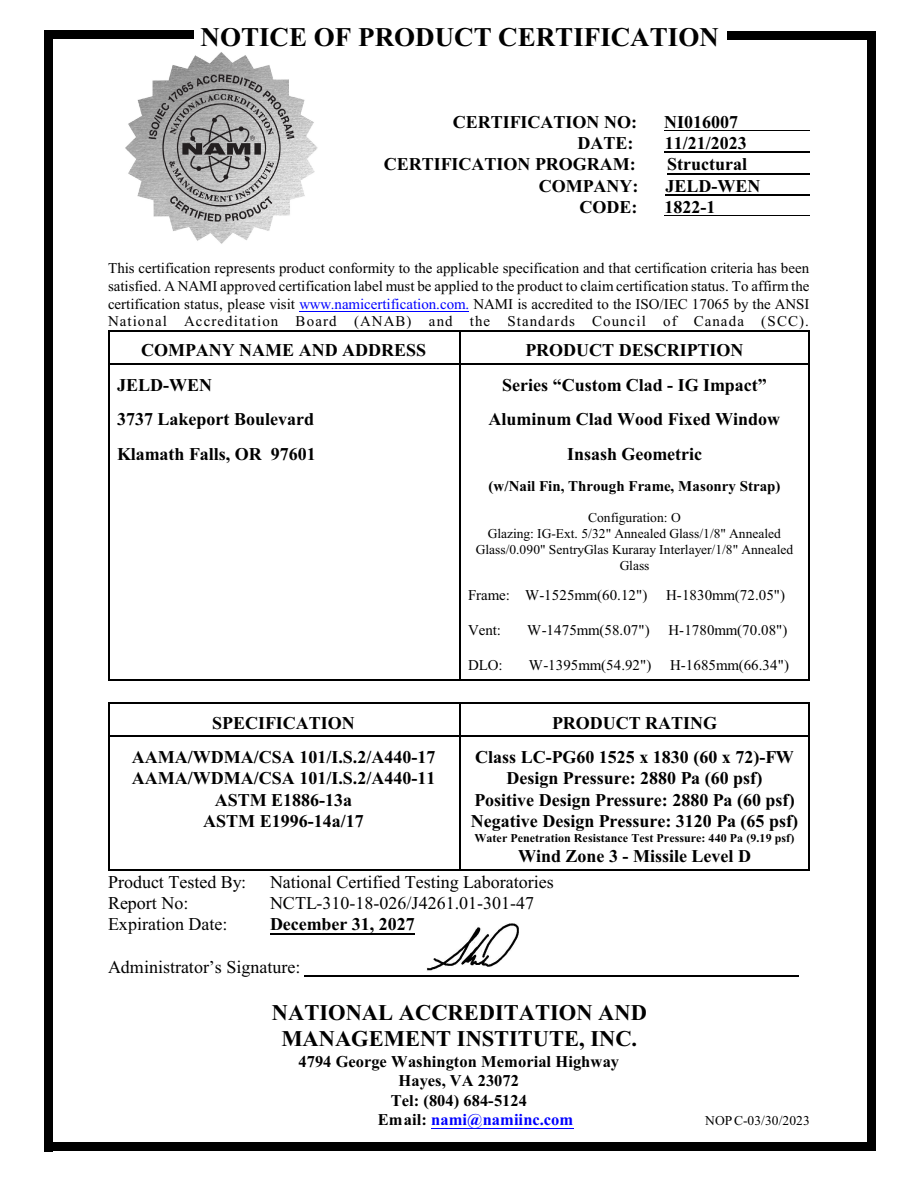
<style>
.page{position:relative;width:918px;height:1188px;background:#fff}
.page>*{position:absolute;margin:0;border:0;box-sizing:border-box;transform-origin:0 0}
.t1{font:700 27px "Times New Roman";color:#000}
.t2{font:700 22.5px/26.2px "Times New Roman";color:#000;text-align:center}
.t3{font:700 18px/21.3px "Times New Roman";color:#000;text-align:center}
.t4{font:18px "Times New Roman";color:#000}
.t5{font:700 16.5px "Times New Roman";color:#000}
.t6{font:700 16.5px "Times New Roman";color:#00f}
.t7{font:15px/17.7px "Times New Roman";letter-spacing:.01em;color:#000;text-align:justify}
.t8{font:700 15px "Times New Roman";color:#000}
.t9{font:13.5px/15.9px "Times New Roman";color:#000;text-align:center}
.t10{font:700 12px "Times New Roman";letter-spacing:.005em;color:#000}
.s1{color:#00f}
.s2{color:#000}
</style>
<div class="page">
<hr style="left:108px;top:330px;width:351px;height:1px;background:#000">
<hr style="left:108px;top:331px;width:1px;height:33px;background:#000">
<hr style="left:108px;top:363px;width:351px;height:1px;background:#000">
<hr style="left:809px;top:330px;width:1px;height:34px;background:#000">
<hr style="left:459px;top:330px;width:351px;height:1px;background:#000">
<hr style="left:459px;top:331px;width:1px;height:33px;background:#000">
<hr style="left:459px;top:363px;width:349px;height:1px;background:#000">
<hr style="left:108px;top:364px;width:1px;height:35px;background:#000">
<hr style="left:809px;top:364px;width:1px;height:35px;background:#000">
<hr style="left:459px;top:364px;width:1px;height:35px;background:#000">
<hr style="left:108px;top:399px;width:1px;height:34px;background:#000">
<hr style="left:809px;top:399px;width:1px;height:34px;background:#000">
<hr style="left:459px;top:399px;width:1px;height:34px;background:#000">
<hr style="left:108px;top:434px;width:1px;height:34px;background:#000">
<hr style="left:809px;top:434px;width:1px;height:34px;background:#000">
<hr style="left:459px;top:434px;width:1px;height:34px;background:#000">
<hr style="left:108px;top:468px;width:1px;height:33px;background:#000">
<hr style="left:809px;top:468px;width:1px;height:33px;background:#000">
<hr style="left:459px;top:468px;width:1px;height:33px;background:#000">
<hr style="left:108px;top:501px;width:1px;height:76px;background:#000">
<hr style="left:809px;top:501px;width:1px;height:76px;background:#000">
<hr style="left:459px;top:501px;width:1px;height:76px;background:#000">
<hr style="left:108px;top:578px;width:1px;height:34px;background:#000">
<hr style="left:809px;top:578px;width:1px;height:34px;background:#000">
<hr style="left:459px;top:578px;width:1px;height:34px;background:#000">
<hr style="left:108px;top:612px;width:1px;height:35px;background:#000">
<hr style="left:809px;top:612px;width:1px;height:35px;background:#000">
<hr style="left:459px;top:612px;width:1px;height:35px;background:#000">
<hr style="left:108px;top:680px;width:351px;height:1px;background:#000">
<hr style="left:108px;top:647px;width:1px;height:33px;background:#000">
<hr style="left:809px;top:647px;width:1px;height:34px;background:#000">
<hr style="left:459px;top:680px;width:351px;height:1px;background:#000">
<hr style="left:459px;top:647px;width:1px;height:33px;background:#000">
<hr style="left:108px;top:703px;width:351px;height:1px;background:#000">
<hr style="left:108px;top:704px;width:1px;height:33px;background:#000">
<hr style="left:108px;top:736px;width:351px;height:1px;background:#000">
<hr style="left:809px;top:703px;width:1px;height:34px;background:#000">
<hr style="left:459px;top:703px;width:351px;height:1px;background:#000">
<hr style="left:459px;top:704px;width:1px;height:33px;background:#000">
<hr style="left:459px;top:736px;width:349px;height:1px;background:#000">
<hr style="left:108px;top:869px;width:351px;height:2px;background:#000">
<hr style="left:108px;top:737px;width:1px;height:132px;background:#000">
<hr style="left:809px;top:737px;width:1px;height:134px;background:#000">
<hr style="left:459px;top:869px;width:351px;height:2px;background:#000">
<hr style="left:459px;top:737px;width:1px;height:132px;background:#000">
<img style="left:125px;top:52px;width:193px;height:192px">
<hr style="left:664px;top:130px;width:146px;height:1px;background:#000">
<hr style="left:665px;top:152px;width:145px;height:1px;background:#000">
<hr style="left:667px;top:173px;width:143px;height:1px;background:#000">
<hr style="left:665px;top:194px;width:145px;height:1px;background:#000">
<hr style="left:665px;top:215px;width:145px;height:1px;background:#000">
<hr style="left:300px;top:311px;width:169px;height:1px;background:#00f">
<hr style="left:270px;top:933px;width:145px;height:1px;background:#000">
<hr style="left:431px;top:1128px;width:143px;height:1px;background:#00f">
<div style="left:867px;top:32px;width:8px;height:1119px;background:#000"></div>
<div style="left:728px;top:32px;width:147px;height:8px;background:#000"></div>
<div style="left:44px;top:31px;width:9px;height:1120px;background:#000"></div>
<div style="left:44px;top:30px;width:150px;height:9px;background:#000"></div>
<hr style="left:304px;top:975px;width:495px;height:1px;background:#000">
<div style="left:44px;top:1142px;width:831px;height:9px;background:#000"></div>
<img style="left:427px;top:923px;width:92px;height:48px">
<h1 class="t1" style="left:201px;top:28px;width:520px">NOTICE OF PRODUCT CERTIFICATION</h1>
<p class="t3" style="left:453px;top:113px;width:186px">CERTIFICATION NO:</p>
<p class="t3" style="left:664px;top:113px;width:75px">NI016007</p>
<p class="t3" style="left:577px;top:134px;width:57px">DATE:</p>
<p class="t3" style="left:665px;top:134px;width:84px">11/21/2023</p>
<p class="t3" style="left:384px;top:155px;width:254px">CERTIFICATION PROGRAM:</p>
<p class="t3" style="left:667px;top:155px;width:81px">Structural</p>
<p class="t3" style="left:539px;top:177px;width:101px">COMPANY:</p>
<p class="t3" style="left:666px;top:177px;width:97px">JELD-WEN</p>
<p class="t3" style="left:580px;top:198px;width:59px">CODE:</p>
<p class="t3" style="left:665px;top:198px;width:52px">1822-1</p>
<p class="t7" style="left:108px;top:261px;width:703px">This certification represents product conformity to the applicable specification and that certification criteria has been satisfied. A NAMI approved certification label must be applied to the product to claim certification status. To affirm the certification status, please visit <span class="s1">www.namicertification.com.</span> NAMI is accredited to the ISO/IEC 17065 by the ANSI National Accreditation Board (ANAB) and the Standards Council of Canada (SCC).</p>
<p class="t3" style="left:141px;top:341px;width:287px">COMPANY NAME AND ADDRESS</p>
<p class="t3" style="left:525px;top:341px;width:220px">PRODUCT DESCRIPTION</p>
<p class="t3" style="left:117px;top:376px;width:97px">JELD-WEN</p>
<p class="t3" style="left:502px;top:376px;width:266px">Series “Custom Clad - IG Impact”</p>
<p class="t3" style="left:117px;top:410px;width:199px">3737 Lakeport Boulevard</p>
<p class="t3" style="left:489px;top:410px;width:293px">Aluminum Clad Wood Fixed Window</p>
<p class="t3" style="left:117px;top:445px;width:200px">Klamath Falls, OR 97601</p>
<p class="t3" style="left:567px;top:445px;width:137px">Insash Geometric</p>
<p class="t8" style="left:489px;top:481px;width:294px">(w/Nail Fin, Through Frame, Masonry Strap)</p>
<p class="t9" style="left:476px;top:511px;width:319px">Configuration: O<br>Glazing: IG-Ext. 5/32" Annealed Glass/1/8" Annealed Glass/0.090" SentryGlas Kuraray Interlayer/1/8" Annealed Glass</p>
<p class="t7" style="left:468px;top:588px;width:181px">Frame: W-1525mm(60.12")</p>
<p class="t7" style="left:666px;top:588px;width:121px">H-1830mm(72.05")</p>
<p class="t7" style="left:468px;top:623px;width:35px">Vent:</p>
<p class="t7" style="left:527px;top:623px;width:124px">W-1475mm(58.07")</p>
<p class="t7" style="left:669px;top:623px;width:121px">H-1780mm(70.08")</p>
<p class="t7" style="left:468px;top:657px;width:36px">DLO:</p>
<p class="t7" style="left:529px;top:657px;width:124px">W-1395mm(54.92")</p>
<p class="t7" style="left:670px;top:657px;width:120px">H-1685mm(66.34")</p>
<p class="t3" style="left:212px;top:714px;width:144px">SPECIFICATION</p>
<p class="t3" style="left:552px;top:714px;width:167px">PRODUCT RATING</p>
<p class="t3" style="left:132px;top:748px;width:305px">AAMA/WDMA/CSA 101/I.S.2/A440-17<br>AAMA/WDMA/CSA 101/I.S.2/A440-11<br>ASTM E1886-13a<br>ASTM E1996-14a/17</p>
<p class="t3" style="left:471px;top:748px;width:329px">Class LC-PG60 1525 x 1830 (60 x 72)-FW Design Pressure: 2880 Pa (60 psf)<br>Positive Design Pressure: 2880 Pa (60 psf)<br>Negative Design Pressure: 3120 Pa (65 psf)</p>
<p class="t10" style="left:475px;top:834px;width:321px">Water Penetration Resistance Test Pressure: 440 Pa (9.19 psf)</p>
<p class="t3" style="left:518px;top:848px;width:235px">Wind Zone 3 - Missile Level D</p>
<p class="t4" style="left:108px;top:875px;width:140px">Product Tested By:</p>
<p class="t4" style="left:270px;top:875px;width:285px">National Certified Testing Laboratories</p>
<p class="t4" style="left:108px;top:896px;width:82px">Report No:</p>
<p class="t4" style="left:270px;top:896px;width:266px">NCTL-310-18-026/J4261.01-301-47</p>
<p class="t4" style="left:108px;top:918px;width:121px">Expiration Date:</p>
<p class="t3" style="left:270px;top:916px;width:146px">December 31, 2027</p>
<p class="t4" style="left:108px;top:960px;width:194px">Administrator’s Signature:</p>
<p class="t2" style="left:272px;top:1002px;width:376px">NATIONAL ACCREDITATION AND<br>MANAGEMENT INSTITUTE, INC.</p>
<p class="t5" style="left:299px;top:1056px;width:322px">4794 George Washington Memorial Highway</p>
<p class="t5" style="left:399px;top:1075px;width:122px">Hayes, VA 23072</p>
<p class="t5" style="left:391px;top:1095px;width:138px">Tel: (804) 684-5124</p>
<p class="t6" style="left:378px;top:1114px;width:197px"><span class="s2">Email:</span> nami@namiinc.com</p>
<p class="t9" style="left:705px;top:1114px;width:106px">NOPC-03/30/2023</p>
</div>
